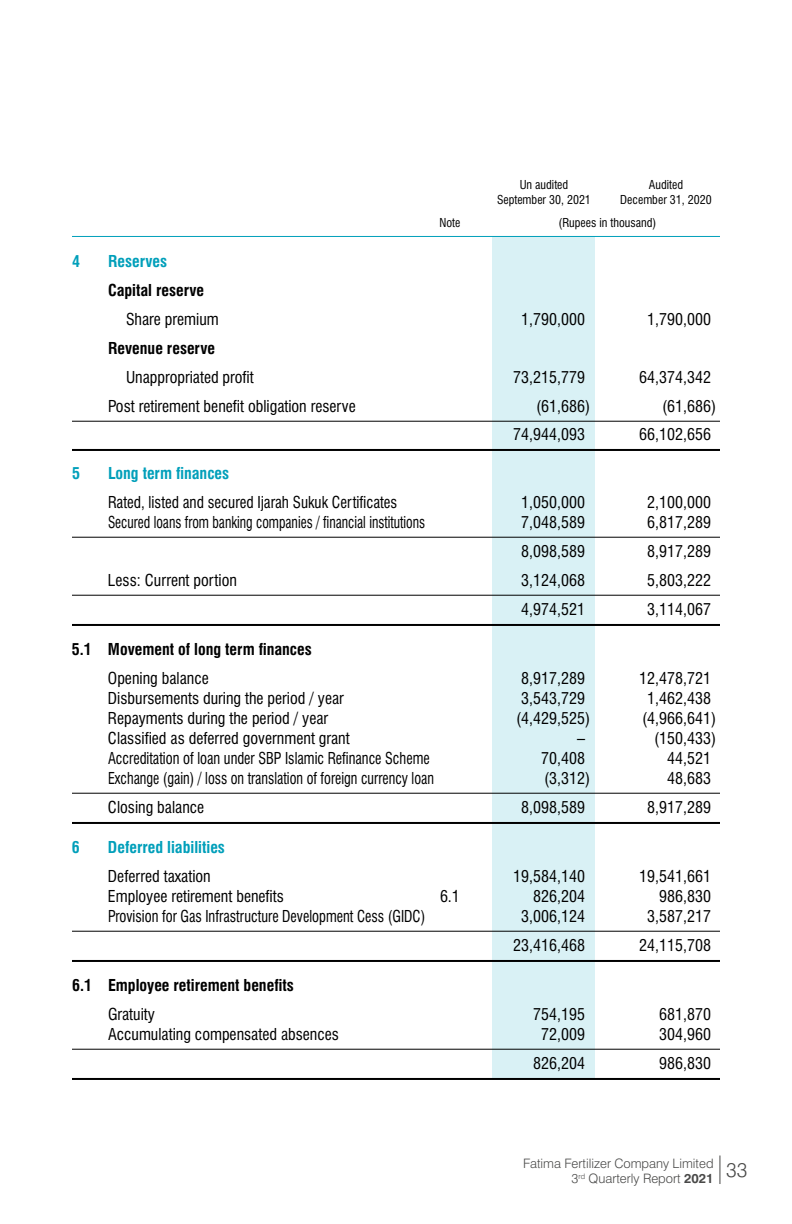
<style>
.page{position:relative;width:792px;height:1224px;background:#fff}
.page>*{position:absolute;margin:0;border:0;box-sizing:border-box;transform-origin:0 0}
.t1{font:300 20px "Swiss 721 BT";color:#494948}
.t2{font:condensed 16px "Swiss 721 BT";color:#000}
.t3{font:condensed 16px "Swiss 721 BT";color:#000;scale:.9 1}
.t4{font:700 condensed 16px "Swiss 721 BT";color:#000}
.t5{font:condensed 16px "Swiss 721 BT";color:#000;scale:.85 1}
.t6{font:condensed 16px "Swiss 721 BT";color:#000;scale:.88 1}
.t7{font:700 condensed 16px "Swiss 721 BT";color:#009fba}
.t8{font:condensed 16px "Swiss 721 BT";color:#000;scale:.95 1}
.t9{font:300 13px/15.6px "Swiss 721 BT";color:#494948;text-align:right}
.t10{font:condensed 12px "Swiss 721 BT";color:#000}
.s1{font-weight:700}
</style>
<div class="page">
<svg style="left:720px;top:1156px;width:1px;height:28px"></svg>
<div style="left:492px;top:237px;width:103px;height:842px;background:#d9f1f5"></div>
<hr style="left:72px;top:236px;width:648px;height:1px;background:#009fba">
<hr style="left:72px;top:421px;width:648px;height:1px;background:#000">
<hr style="left:72px;top:449px;width:648px;height:2px;background:#000">
<hr style="left:72px;top:537px;width:648px;height:1px;background:#000">
<hr style="left:72px;top:595px;width:648px;height:1px;background:#000">
<hr style="left:72px;top:624px;width:648px;height:2px;background:#000">
<hr style="left:72px;top:793px;width:648px;height:1px;background:#000">
<hr style="left:72px;top:822px;width:648px;height:2px;background:#000">
<hr style="left:72px;top:931px;width:648px;height:1px;background:#000">
<hr style="left:72px;top:960px;width:648px;height:2px;background:#000">
<hr style="left:72px;top:1049px;width:648px;height:1px;background:#000">
<hr style="left:72px;top:1078px;width:648px;height:2px;background:#000">
<p class="t10" style="left:520px;top:178px;width:50px">Un audited</p>
<p class="t10" style="left:649px;top:178px;width:36px">Audited</p>
<p class="t10" style="left:497px;top:192px;width:95px">September 30, 2021</p>
<p class="t10" style="left:620px;top:192px;width:93px">December 31, 2020</p>
<p class="t10" style="left:440px;top:215px;width:22px">Note</p>
<p class="t10" style="left:559px;top:215px;width:99px">(Rupees in thousand)</p>
<p class="t7" style="left:72px;top:252px;width:9px">4</p>
<p class="t7" style="left:108px;top:252px;width:61px">Reserves</p>
<p class="t4" style="left:108px;top:281px;width:98px">Capital reserve</p>
<p class="t2" style="left:126px;top:310px;width:94px">Share premium</p>
<p class="t2" style="left:521px;top:310px;width:65px">1,790,000</p>
<p class="t2" style="left:647px;top:310px;width:65px">1,790,000</p>
<p class="t4" style="left:108px;top:339px;width:109px">Revenue reserve</p>
<p class="t2" style="left:126px;top:368px;width:129px">Unappropriated profit</p>
<p class="t2" style="left:513px;top:368px;width:73px">73,215,779</p>
<p class="t2" style="left:639px;top:368px;width:73px">64,374,342</p>
<p class="t2" style="left:108px;top:397px;width:249px">Post retirement benefit obligation reserve</p>
<p class="t2" style="left:536px;top:397px;width:56px">(61,686)</p>
<p class="t2" style="left:662px;top:397px;width:56px">(61,686)</p>
<p class="t2" style="left:513px;top:425px;width:73px">74,944,093</p>
<p class="t2" style="left:639px;top:425px;width:73px">66,102,656</p>
<p class="t7" style="left:72px;top:464px;width:9px">5</p>
<p class="t7" style="left:108px;top:464px;width:123px">Long term finances</p>
<p class="t8" style="left:108px;top:493px;width:306px">Rated, listed and secured Ijarah Sukuk Certificates</p>
<p class="t2" style="left:521px;top:493px;width:65px">1,050,000</p>
<p class="t2" style="left:647px;top:493px;width:65px">2,100,000</p>
<p class="t5" style="left:108px;top:513px;width:375px">Secured loans from banking companies / financial institutions</p>
<p class="t2" style="left:521px;top:513px;width:65px">7,048,589</p>
<p class="t2" style="left:647px;top:513px;width:65px">6,817,289</p>
<p class="t2" style="left:521px;top:542px;width:65px">8,098,589</p>
<p class="t2" style="left:647px;top:542px;width:65px">8,917,289</p>
<p class="t2" style="left:108px;top:571px;width:131px">Less: Current portion</p>
<p class="t2" style="left:521px;top:571px;width:65px">3,124,068</p>
<p class="t2" style="left:647px;top:571px;width:65px">5,803,222</p>
<p class="t2" style="left:521px;top:600px;width:65px">4,974,521</p>
<p class="t2" style="left:647px;top:600px;width:65px">3,114,067</p>
<p class="t4" style="left:72px;top:640px;width:241px">5.1 Movement of long term finances</p>
<p class="t2" style="left:108px;top:669px;width:102px">Opening balance</p>
<p class="t2" style="left:521px;top:669px;width:65px">8,917,289</p>
<p class="t2" style="left:639px;top:669px;width:73px">12,478,721</p>
<p class="t2" style="left:108px;top:689px;width:237px">Disbursements during the period / year</p>
<p class="t2" style="left:521px;top:689px;width:65px">3,543,729</p>
<p class="t2" style="left:647px;top:689px;width:65px">1,462,438</p>
<p class="t2" style="left:108px;top:709px;width:222px">Repayments during the period / year</p>
<p class="t2" style="left:516px;top:709px;width:75px">(4,429,525)</p>
<p class="t2" style="left:642px;top:709px;width:75px">(4,966,641)</p>
<p class="t2" style="left:108px;top:729px;width:243px">Classified as deferred government grant</p>
<p class="t2" style="left:577px;top:729px;width:9px">–</p>
<p class="t2" style="left:654px;top:729px;width:64px">(150,433)</p>
<p class="t3" style="left:108px;top:749px;width:359px">Accreditation of loan under SBP Islamic Refinance Scheme</p>
<p class="t2" style="left:541px;top:749px;width:45px">70,408</p>
<p class="t2" style="left:667px;top:749px;width:45px">44,521</p>
<p class="t6" style="left:108px;top:769px;width:372px">Exchange (gain) / loss on translation of foreign currency loan</p>
<p class="t2" style="left:544px;top:769px;width:48px">(3,312)</p>
<p class="t2" style="left:667px;top:769px;width:45px">48,683</p>
<p class="t2" style="left:108px;top:798px;width:98px">Closing balance</p>
<p class="t2" style="left:521px;top:798px;width:65px">8,098,589</p>
<p class="t2" style="left:647px;top:798px;width:65px">8,917,289</p>
<p class="t7" style="left:72px;top:838px;width:9px">6</p>
<p class="t7" style="left:108px;top:838px;width:119px">Deferred liabilities</p>
<p class="t2" style="left:108px;top:867px;width:104px">Deferred taxation</p>
<p class="t2" style="left:513px;top:867px;width:73px">19,584,140</p>
<p class="t2" style="left:639px;top:867px;width:73px">19,541,661</p>
<p class="t2" style="left:108px;top:887px;width:177px">Employee retirement benefits</p>
<p class="t2" style="left:440px;top:887px;width:21px">6.1</p>
<p class="t2" style="left:533px;top:887px;width:53px">826,204</p>
<p class="t2" style="left:659px;top:887px;width:53px">986,830</p>
<p class="t3" style="left:108px;top:907px;width:354px">Provision for Gas Infrastructure Development Cess (GIDC)</p>
<p class="t2" style="left:521px;top:907px;width:65px">3,006,124</p>
<p class="t2" style="left:647px;top:907px;width:65px">3,587,217</p>
<p class="t2" style="left:513px;top:936px;width:73px">23,416,468</p>
<p class="t2" style="left:639px;top:936px;width:73px">24,115,708</p>
<p class="t4" style="left:72px;top:976px;width:223px">6.1 Employee retirement benefits</p>
<p class="t2" style="left:108px;top:1005px;width:48px">Gratuity</p>
<p class="t2" style="left:533px;top:1005px;width:53px">754,195</p>
<p class="t2" style="left:659px;top:1005px;width:53px">681,870</p>
<p class="t2" style="left:108px;top:1025px;width:232px">Accumulating compensated absences</p>
<p class="t2" style="left:541px;top:1025px;width:45px">72,009</p>
<p class="t2" style="left:659px;top:1025px;width:53px">304,960</p>
<p class="t2" style="left:533px;top:1054px;width:53px">826,204</p>
<p class="t2" style="left:659px;top:1054px;width:53px">986,830</p>
<p class="t9" style="left:523px;top:1155px;width:192px">Fatima Fertilizer Company Limited<br>3<sup>rd</sup> Quarterly Report <span class="s1">2021</span></p>
<p class="t1" style="left:726px;top:1158px;width:23px">33</p>
</div>
